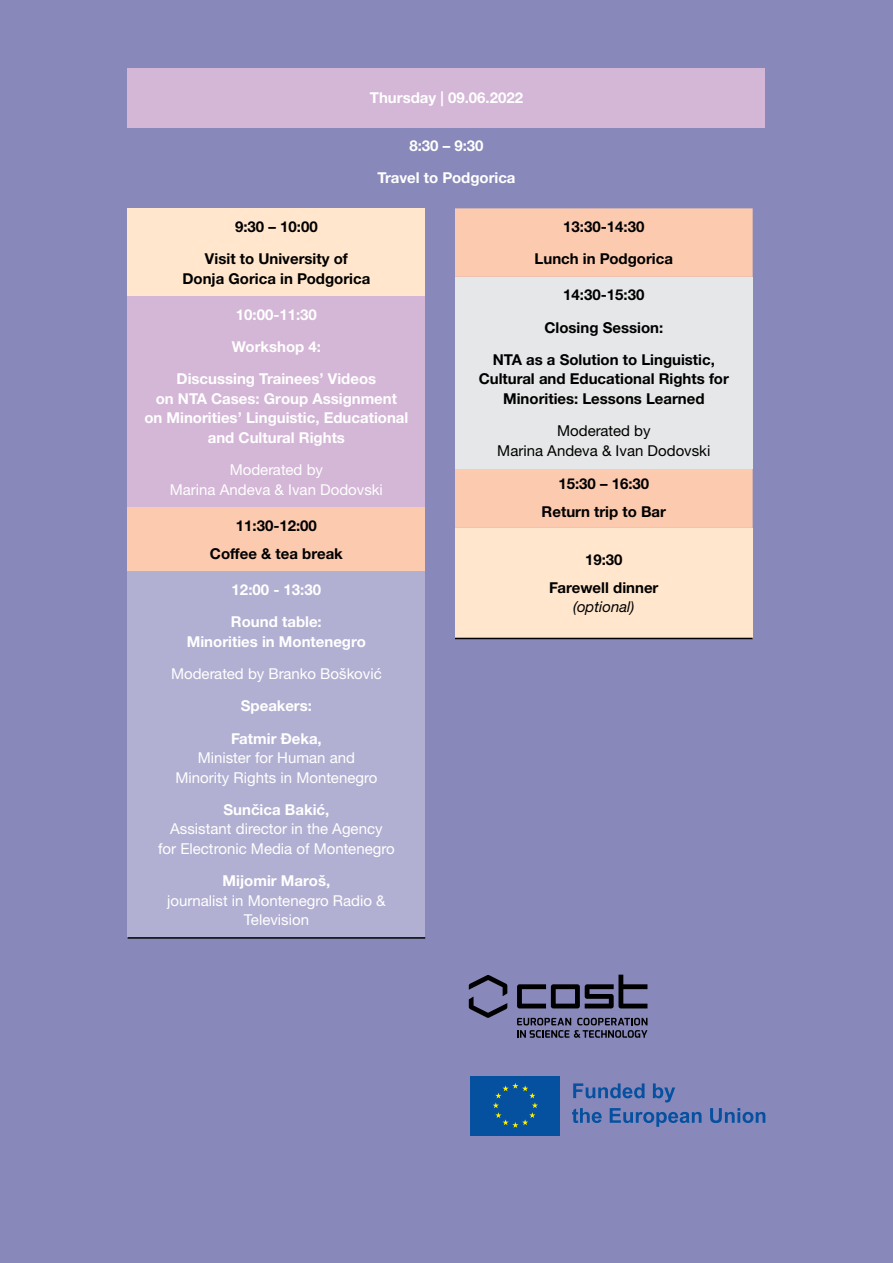
<style>
.page{position:relative;width:893px;height:1263px;background:#8889ba}
.page>*{position:absolute;margin:0;border:0;box-sizing:border-box;transform-origin:0 0}
.t1{font:700 15px/32.2px "Helvetica Neue LTW1 G";color:#fff;text-align:center}
.t2{font:700 15px/32.2px "Helvetica Neue LTW1 G";color:#000;text-align:center}
.t3{font:15px/19.5px "Helvetica Neue LTW1 G";color:#fff;text-align:center}
.t4{font:15px/19.5px "Helvetica Neue LTW1 G";color:#000;text-align:center}
.t5{font:italic 15px "Helvetica Neue LTW1 G";color:#000}
</style>
<div class="page">
<div style="left:128px;top:68px;width:637px;height:60px;background:#d4b6d6"></div>
<div style="left:128px;top:208px;width:297px;height:88px;background:#ffe6cc"></div>
<div style="left:128px;top:296px;width:297px;height:211px;background:#d4b6d6"></div>
<div style="left:128px;top:507px;width:297px;height:65px;background:#fccaaf"></div>
<div style="left:128px;top:572px;width:297px;height:366px;background:#b1b0d2"></div>
<hr style="left:128px;top:937px;width:297px;height:2px;background:#000">
<svg style="left:517px;top:1018px;width:130px;height:20px"></svg>
<svg style="left:517px;top:975px;width:130px;height:33px"></svg>
<svg style="left:469px;top:975px;width:38px;height:43px"></svg>
<div style="left:471px;top:1076px;width:89px;height:59px;background:#0650a0"></div>
<svg style="left:493px;top:1083px;width:45px;height:45px"></svg>
<svg style="left:573px;top:1083px;width:71px;height:15px"></svg>
<svg style="left:653px;top:1083px;width:22px;height:19px"></svg>
<svg style="left:572px;top:1108px;width:30px;height:15px"></svg>
<svg style="left:610px;top:1108px;width:91px;height:19px"></svg>
<svg style="left:710px;top:1108px;width:55px;height:15px"></svg>
<div style="left:455px;top:208px;width:298px;height:320px;background:#fccaaf"></div>
<div style="left:455px;top:277px;width:298px;height:191px;background:#e6e7e8"></div>
<div style="left:455px;top:528px;width:298px;height:110px;background:#ffe6cc"></div>
<hr style="left:455px;top:638px;width:298px;height:1px;background:#000">
<p class="t1" style="left:370px;top:82px;width:155px">Thursday | 09.06.2022</p>
<p class="t1" style="left:377px;top:129px;width:140px">8:30 – 9:30<br>Travel to Podgorica</p>
<p class="t2" style="left:205px;top:210px;width:144px">9:30 – 10:00<br>Visit to University of</p>
<p class="t2" style="left:182px;top:262px;width:189px">Donja Gorica in Podgorica</p>
<p class="t1" style="left:177px;top:298px;width:201px">10:00-11:30<br>Workshop 4:<br>Discussing Trainees’ Videos</p>
<p class="t1" style="left:144px;top:389px;width:266px;line-height:19.5px">on NTA Cases: Group Assignment<br>on Minorities’ Linguistic, Educational and Cultural Rights</p>
<p class="t3" style="left:170px;top:460px;width:215px">Moderated by<br>Marina Andeva &amp; Ivan Dodovski</p>
<p class="t2" style="left:210px;top:511px;width:134px;line-height:28px">11:30-12:00<br>Coffee &amp; tea break</p>
<p class="t1" style="left:231px;top:573px;width:92px;text-align:left">12:00 - 13:30<br>Round table:</p>
<p class="t1" style="left:187px;top:625px;width:181px">Minorities in Montenegro</p>
<p class="t3" style="left:171px;top:664px;width:212px">Moderated by Branko Bošković</p>
<p class="t1" style="left:231px;top:690px;width:92px">Speakers:<br>Fatmir Đeka,</p>
<p class="t3" style="left:176px;top:748px;width:203px">Minister for Human and<br>Minority Rights in Montenegro</p>
<p class="t1" style="left:223px;top:793px;width:107px">Sunčica Bakić,</p>
<p class="t3" style="left:158px;top:819px;width:238px">Assistant director in the Agency<br>for Electronic Media of Montenegro</p>
<p class="t1" style="left:223px;top:864px;width:109px">Mijomir Maroš,</p>
<p class="t3" style="left:167px;top:890px;width:220px">journalist in Montenegro Radio &amp;<br>Television</p>
<p class="t2" style="left:535px;top:210px;width:140px">13:30-14:30<br>Lunch in Podgorica</p>
<p class="t2" style="left:493px;top:279px;width:224px">14:30-15:30<br>Closing Session:<br>NTA as a Solution to Linguistic,</p>
<p class="t2" style="left:479px;top:369px;width:252px;line-height:19.5px">Cultural and Educational Rights for<br>Minorities: Lessons Learned</p>
<p class="t4" style="left:497px;top:421px;width:215px">Moderated by<br>Marina Andeva &amp; Ivan Dodovski</p>
<p class="t2" style="left:542px;top:470px;width:126px;line-height:28px">15:30 – 16:30<br>Return trip to Bar</p>
<p class="t2" style="left:549px;top:545px;width:111px;line-height:28px">19:30<br>Farewell dinner</p>
<p class="t5" style="left:573px;top:598px;width:63px">(optional)</p>
</div>
